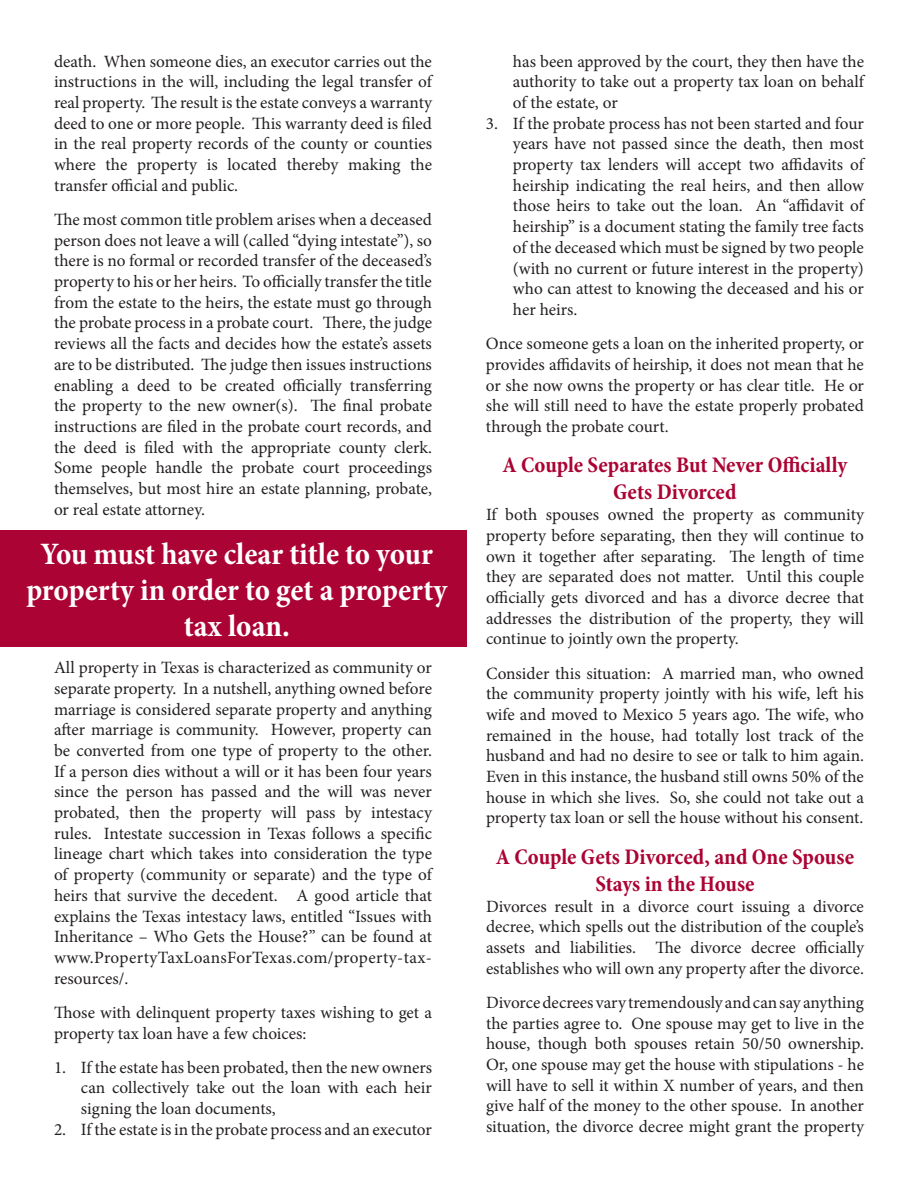
<style>
.page{position:relative;width:918px;height:1188px;background:#fff}
.page>*{position:absolute;margin:0;border:0;box-sizing:border-box;transform-origin:0 0}
.t1{font:700 condensed 31.5px/36px "Minion Pro";letter-spacing:-.005em;color:#fff;text-align:center}
.t2{font:700 condensed 22.5px/27px "Minion Pro";color:#ab0333;text-align:center}
.t3{font:17.25px/20.7px "Minion Pro";color:#231f20;text-align:justify}
</style>
<div class="page">
<div style="left:0;top:530px;width:467px;height:117px;background:#ab0333"></div>
<p class="t3" style="left:54px;top:51px;width:380px">death. When someone dies, an executor carries out the instructions in the will, including the legal transfer of real property. The result is the estate conveys a warranty deed to one or more people. This warranty deed is filed in the real property records of the county or counties where the property is located thereby making the transfer official and public.</p>
<p class="t3" style="left:54px;top:209px;width:380px">The most common title problem arises when a deceased person does not leave a will (called “dying intestate”), so there is no formal or recorded transfer of the deceased’s property to his or her heirs. To officially transfer the title from the estate to the heirs, the estate must go through the probate process in a probate court. There, the judge reviews all the facts and decides how the estate’s assets are to be distributed. The judge then issues instructions enabling a deed to be created officially transferring the property to the new owner(s). The final probate instructions are filed in the probate court records, and the deed is filed with the appropriate county clerk.<br>Some people handle the probate court proceedings themselves, but most hire an estate planning, probate, or real estate attorney.</p>
<h1 class="t1" style="left:26px;top:536px;width:422px">You must have clear title to your property in order to get a property tax loan.</h1>
<p class="t3" style="left:54px;top:657px;width:380px">All property in Texas is characterized as community or separate property. In a nutshell, anything owned before marriage is considered separate property and anything after marriage is community. However, property can be converted from one type of property to the other.<br>If a person dies without a will or it has been four years since the person has passed and the will was never probated, then the property will pass by intestacy rules. Intestate succession in Texas follows a specific lineage chart which takes into consideration the type of property (community or separate) and the type of heirs that survive the decedent. A good article that explains the Texas intestacy laws, entitled “Issues with Inheritance – Who Gets the House?” can be found at www.PropertyTaxLoansForTexas.com/property-tax&shy;resources/.</p>
<p class="t3" style="left:54px;top:1002px;width:379px">Those with delinquent property taxes wishing to get a property tax loan have a few choices:</p>
<p class="t3" style="left:81px;top:1057px;width:353px;text-indent:-27px">1. If the estate has been probated, then the new owners can collectively take out the loan with each heir signing the loan documents,</p>
<p class="t3" style="left:54px;top:1119px;width:379px">2. If the estate is in the probate process and an executor</p>
<p class="t3" style="left:513px;top:51px;width:353px">has been approved by the court, they then have the authority to take out a property tax loan on behalf of the estate, or</p>
<p class="t3" style="left:513px;top:113px;width:353px;text-indent:-27px">3. If the probate process has not been started and four years have not passed since the death, then most property tax lenders will accept two affidavits of heirship indicating the real heirs, and then allow those heirs to take out the loan. An “affidavit of heirship” is a document stating the family tree facts of the deceased which must be signed by two people (with no current or future interest in the property) who can attest to knowing the deceased and his or her heirs.</p>
<p class="t3" style="left:486px;top:333px;width:380px">Once someone gets a loan on the inherited property, or provides affidavits of heirship, it does not mean that he or she now owns the property or has clear title. He or she will still need to have the estate properly probated through the probate court.</p>
<h2 class="t2" style="left:503px;top:452px;width:346px">A Couple Separates But Never Officially<br>Gets Divorced</h2>
<p class="t3" style="left:486px;top:504px;width:380px">If both spouses owned the property as community property before separating, then they will continue to own it together after separating. The length of time they are separated does not matter. Until this couple officially gets divorced and has a divorce decree that addresses the distribution of the property, they will continue to jointly own the property.</p>
<p class="t3" style="left:486px;top:663px;width:380px">Consider this situation: A married man, who owned the community property jointly with his wife, left his wife and moved to Mexico 5 years ago. The wife, who remained in the house, had totally lost track of the husband and had no desire to see or talk to him again.<br>Even in this instance, the husband still owns 50% of the house in which she lives. So, she could not take out a property tax loan or sell the house without his consent.</p>
<h2 class="t2" style="left:496px;top:843px;width:360px">A Couple Gets Divorced, and One Spouse<br>Stays in the House</h2>
<p class="t3" style="left:486px;top:896px;width:380px">Divorces result in a divorce court issuing a divorce decree, which spells out the distribution of the couple’s assets and liabilities. The divorce decree officially establishes who will own any property after the divorce.</p>
<p class="t3" style="left:486px;top:992px;width:380px">Divorce decrees vary tremendously and can say anything the parties agree to. One spouse may get to live in the house, though both spouses retain 50/50 ownership.<br>Or, one spouse may get the house with stipulations - he will have to sell it within X number of years, and then give half of the money to the other spouse. In another situation, the divorce decree might grant the property</p>
</div>
